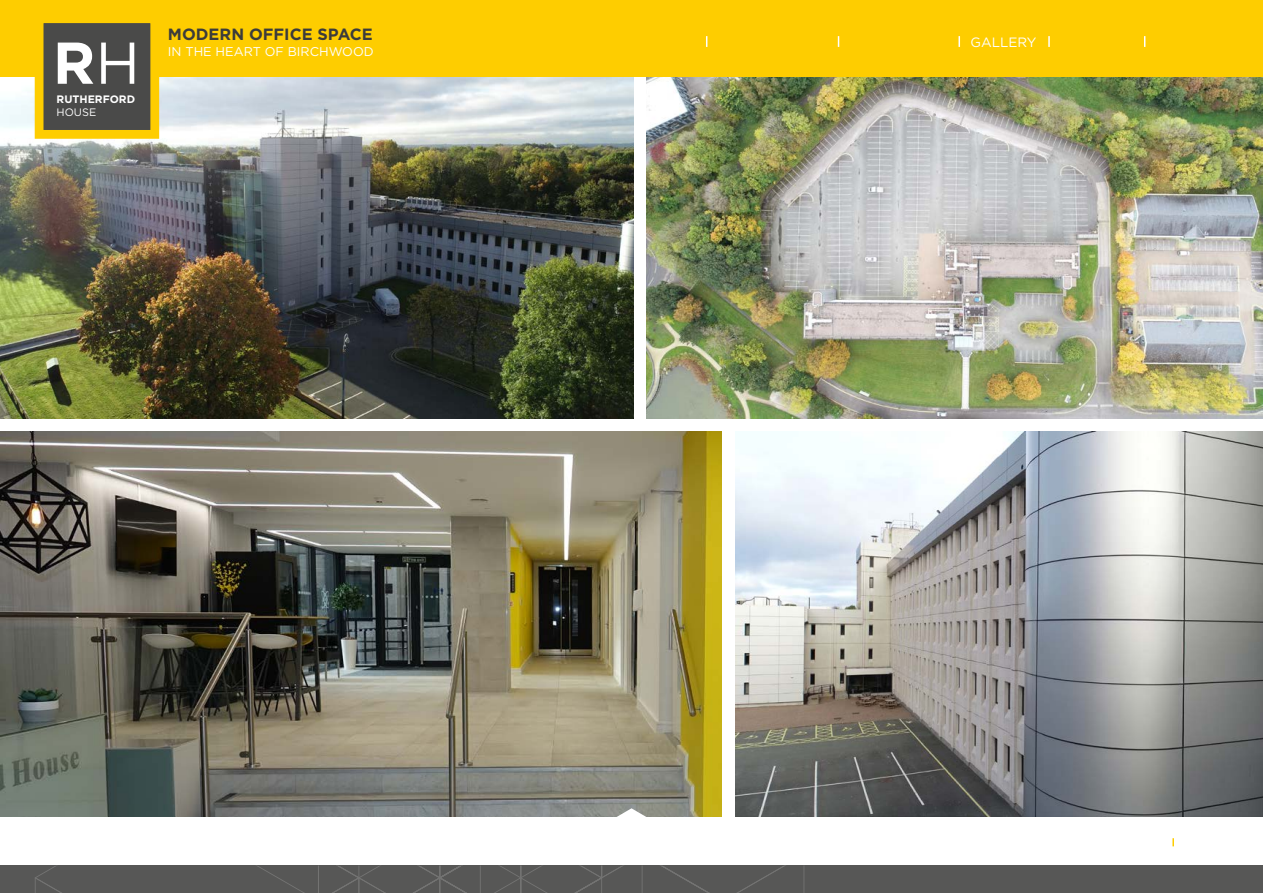
<style>
.page{position:relative;width:1263px;height:893px;background:#fff}
.page>*{position:absolute;margin:0;border:0;box-sizing:border-box;transform-origin:0 0}
.t1{font:700 58.8px "Gotham";color:#fff}
.t2{font:700 16.2px "Gotham";color:#3c3c3b}
.t3{font:13.5px "Gotham";color:#fff}
.t4{font:12.6px "Gotham";color:#fff}
.t5{font:700 10.8px "Gotham";color:#fff}
.t6{font:10.8px "Gotham";color:#fff}
.s1{font-weight:400}
</style>
<div class="page">
<img style="left:646px;top:77px;width:617px;height:342px">
<img style="left:0;top:432px;width:722px;height:384px">
<img style="left:736px;top:432px;width:527px;height:384px">
<img style="left:0;top:77px;width:634px;height:342px">
<div style="left:0;top:0;width:1263px;height:77px;background:#fecd00"></div>
<div style="left:35px;top:14px;width:124px;height:125px;background:#4a4a49;border:9px solid #fecd00"></div>
<svg style="left:958px;top:36px;width:2px;height:11px"></svg>
<svg style="left:1048px;top:36px;width:2px;height:11px"></svg>
<div style="left:0;top:865px;width:1263px;height:28px;background:#575756"></div>
<svg style="left:35px;top:865px;width:769px;height:28px"></svg>
<svg style="left:613px;top:808px;width:37px;height:9px"></svg>
<svg style="left:1172px;top:838px;width:2px;height:8px"></svg>
<h1 class="t1" style="left:53px;top:24px;width:89px">R<span class="s1">H</span></h1>
<p class="t5" style="left:57px;top:92px;width:80px">RUTHERFORD</p>
<p class="t6" style="left:57px;top:105px;width:41px">HOUSE</p>
<p class="t2" style="left:168px;top:23px;width:206px">MODERN OFFICE SPACE</p>
<p class="t4" style="left:168px;top:44px;width:207px">IN THE HEART OF BIRCHWOOD</p>
<p class="t3" style="left:970px;top:33px;width:68px">GALLERY</p>
</div>
